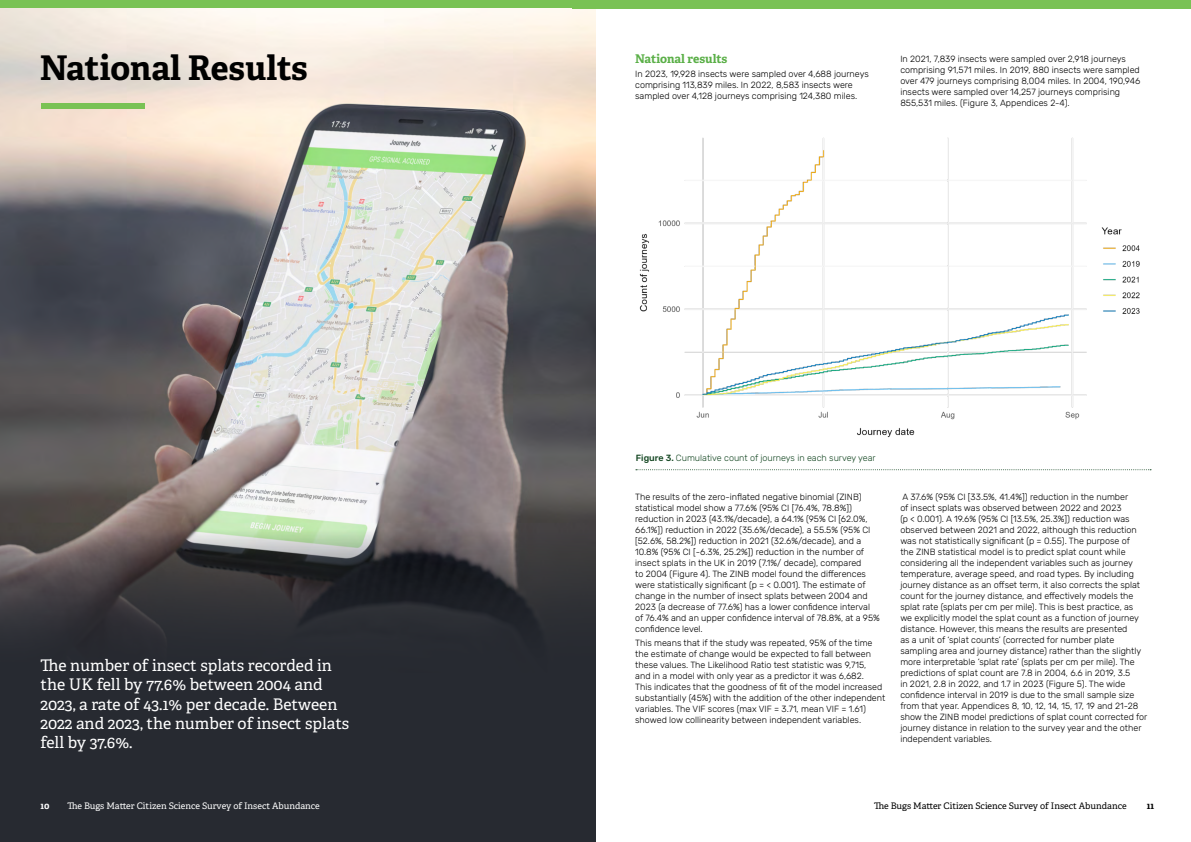
<style>
.page{position:relative;width:1191px;height:842px;background:#fff}
.page>*{position:absolute;margin:0;border:0;box-sizing:border-box;transform-origin:0 0}
.FeatureStrap{font:700 34px "Adelle";color:#000}
.Paragraph{font:16px/19.2px "Adelle";color:#fff}
.Paragraph-2{font:700 12px "Adelle";color:#5aaf47}
.Paragraph-3{font:300 9px/11px "Rubik";color:#000}
.FeatureStrap-2{font:9px "Adelle";color:#fff}
.t1{font:9px "Adelle";color:#000}
.Paragraph-4{font:300 9px "Rubik";color:#144722}
.FeatureStrap-3{font:700 9px "Adelle";color:#fff}
.t2{font:700 9px "Adelle";color:#000}
.s1{font-weight:500}
</style>
<div class="page">
<div style="left:0;top:0;width:1191px;height:9px;background:#79c254"></div>
<img style="left:0;top:9px;width:595px;height:521px">
<svg style="left:0;top:530px;width:595px;height:147px;background:#3a3a3d"></svg>
<div style="left:0;top:677px;width:595px;height:165px;background:#272a31"></div>
<div style="left:41px;top:103px;width:103px;height:6px;background:#79c254"></div>
<img style="left:639px;top:137px;width:501px;height:301px">
<svg style="left:636px;top:469px;width:515px;height:1px"></svg>
<p class="FeatureStrap" style="left:40px;top:43px;width:270px">National Results</p>
<p class="Paragraph" style="left:40px;top:656px;width:310px">The number of insect splats recorded in the UK fell by 77.6% between 2004 and 2023, a rate of 43.1% per decade. Between 2022 and 2023, the number of insect splats fell by 37.6%.</p>
<p class="Paragraph-2" style="left:635px;top:50px;width:94px">National results</p>
<p class="Paragraph-3" style="left:635px;top:69px;width:235px">In 2023, 19,928 insects were sampled over 4,688 journeys comprising 113,839 miles. In 2022, 8,583 insects were sampled over 4,128 journeys comprising 124,380 miles.</p>
<p class="Paragraph-3" style="left:900px;top:54px;width:242px">In 2021, 7,839 insects were sampled over 2,918 journeys comprising 91,571 miles. In 2019, 880 insects were sampled over 479 journeys comprising 8,004 miles. In 2004, 190,946 insects were sampled over 14,257 journeys comprising 855,531 miles. (Figure 3, Appendices 2-4).</p>
<p class="Paragraph-4" style="left:636px;top:452px;width:241px"><span class="s1">Figure 3.</span> Cumulative count of journeys in each survey year</p>
<p class="Paragraph-3" style="left:635px;top:492px;width:246px">The results of the zero-inflated negative binomial (ZINB) statistical model show a 77.6% (95% CI [76.4%, 78.8%]) reduction in 2023 (43.1%/decade), a 64.1% (95% CI [62.0%, 66.1%]) reduction in 2022 (35.6%/decade), a 55.5% (95% CI [52.6%, 58.2%]) reduction in 2021 (32.6%/decade), and a 10.8% (95% CI [-6.3%, 25.2%]) reduction in the number of insect splats in the UK in 2019 (7.1%/ decade), compared<br>to 2004 (Figure 4). The ZINB model found the differences were statistically significant (p = &lt; 0.001). The estimate of change in the number of insect splats between 2004 and 2023 (a decrease of 77.6%) has a lower confidence interval of 76.4% and an upper confidence interval of 78.8%, at a 95% confidence level.</p>
<p class="Paragraph-3" style="left:635px;top:638px;width:252px">This means that if the study was repeated, 95% of the time the estimate of change would be expected to fall between these values. The Likelihood Ratio test statistic was 9,715,<br>and in a model with only year as a predictor it was 6,682.<br>This indicates that the goodness of fit of the model increased substantially (45%) with the addition of the other independent variables. The VIF scores (max VIF = 3.71, mean VIF = 1.61) showed low collinearity between independent variables.</p>
<p class="Paragraph-3" style="left:900px;top:492px;width:248px">A 37.6% (95% CI [33.5%, 41.4%]) reduction in the number<br>of insect splats was observed between 2022 and 2023<br>(p &lt; 0.001). A 19.6% (95% CI [13.5%, 25.3%]) reduction was observed between 2021 and 2022, although this reduction was not statistically significant (p = 0.55). The purpose of<br>the ZINB statistical model is to predict splat count while considering all the independent variables such as journey temperature, average speed, and road types. By including journey distance as an offset term, it also corrects the splat count for the journey distance, and effectively models the splat rate (splats per cm per mile). This is best practice, as we explicitly model the splat count as a function of journey distance. However, this means the results are presented<br>as a unit of ‘splat counts’ (corrected for number plate sampling area and journey distance) rather than the slightly more interpretable ‘splat rate’ (splats per cm per mile). The predictions of splat count are 7.8 in 2004, 6.6 in 2019, 3.5<br>in 2021, 2.8 in 2022, and 1.7 in 2023 (Figure 5). The wide confidence interval in 2019 is due to the small sample size from that year. Appendices 8, 10, 12, 14, 15, 17, 19 and 21-28 show the ZINB model predictions of splat count corrected for journey distance in relation to the survey year and the other independent variables.</p>
<p class="FeatureStrap-3" style="left:40px;top:800px;width:11px">10</p>
<p class="FeatureStrap-2" style="left:67px;top:801px;width:254px">The Bugs Matter Citizen Science Survey of Insect Abundance</p>
<p class="t1" style="left:874px;top:801px;width:254px">The Bugs Matter Citizen Science Survey of Insect Abundance</p>
<p class="t2" style="left:1147px;top:800px;width:9px">11</p>
</div>
